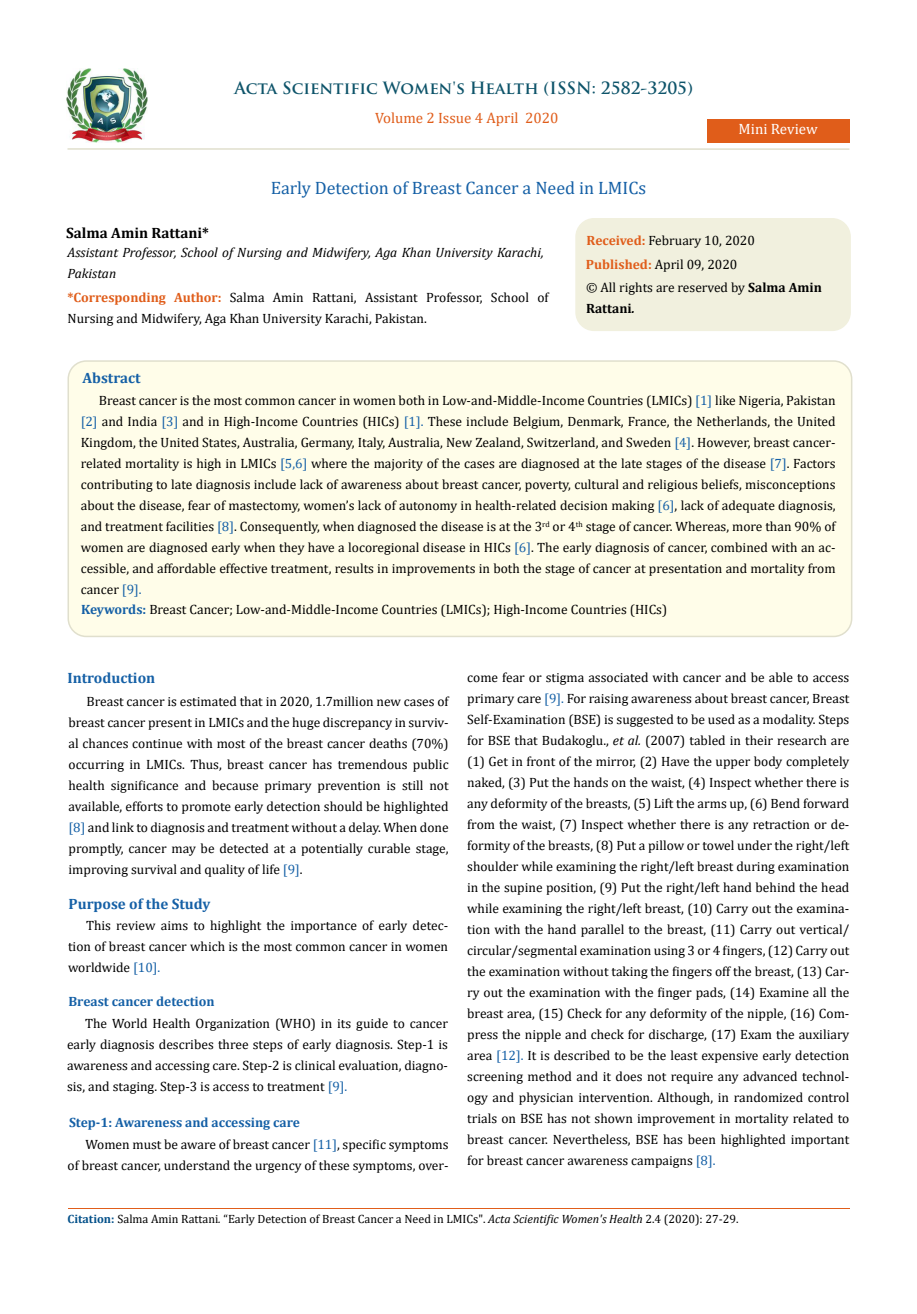
<style>
.page{position:relative;width:917px;height:1314px;background:#fff}
.page>*{position:absolute;margin:0;border:0;box-sizing:border-box;transform-origin:0 0}
.t1{font:18px "Cambria";color:#1560a6}
.t2{font:700 16.5px "Trajan Pro";color:#0e546a}
.t3{font:700 15px "Cambria";color:#1560a6}
.t4{font:15px "Cambria";color:#e05d1a}
.t5{font:700 15px "Cambria";color:#000}
.t6{font:15px "Cambria";color:#fff}
.t7{font:13.5px/21px "Cambria";color:#000;text-align:justify}
.t8{font:italic 13.5px/21px "Cambria";color:#000}
.t9{font:700 13.5px "Cambria";color:#1560a6}
.t10{font:12px "Cambria";color:#000}
.s1{font-weight:700;color:#e05d1a}
.s2{font-weight:700}
.s3{font-weight:700;font-style:italic}
.s4{color:#1560a6}
.s5{font-weight:700;color:#1560a6}
.s6{font-style:italic}
.s7{font-weight:700;color:#035089}
</style>
<div class="page">
<img style="left:67px;top:68px;width:80px;height:74px">
<div style="left:707px;top:119px;width:142px;height:23px;background:#e05d1a"></div>
<div style="left:68px;top:361px;width:783px;height:275px;background:#fffde9;border-radius:18px"></div>
<div style="left:67px;top:360px;width:785px;height:277px;border:2px solid #e0dfcd;border-radius:18px"></div>
<hr style="left:67px;top:148px;width:782px;height:2px;background:#e0dfcd">
<div style="left:576px;top:219px;width:274px;height:111px;background:#f1f0de;border-radius:18px"></div>
<div style="left:575px;top:218px;width:275px;height:113px;border:2px solid #f1f0de;border-radius:18px"></div>
<p class="t2" style="left:234px;top:77px;width:460px">Acta Scientific Women's Health (ISSN: 2582-3205)</p>
<p class="t4" style="left:375px;top:109px;width:185px">Volume 2 Issue 4 April 2020</p>
<h1 class="t1" style="left:271px;top:177px;width:377px">Early Detection of Breast Cancer a Need in LMICs</h1>
<p class="t6" style="left:738px;top:120px;width:81px">Mini Review</p>
<p class="t5" style="left:66px;top:222px;width:144px">Salma Amin Rattani*</p>
<p class="t8" style="left:67px;top:242px;width:477px">Assistant Professor, School of Nursing and Midwifery, Aga Khan University Karachi,<br>Pakistan</p>
<p class="t7" style="left:67px;top:286px;width:482px"><span class="s1">*Corresponding Author:</span> Salma Amin Rattani, Assistant Professor, School of<br>Nursing and Midwifery, Aga Khan University Karachi, Pakistan.</p>
<p class="t3" style="left:83px;top:367px;width:60px">Abstract</p>
<p class="t7" style="left:585px;top:228px;width:171px;line-height:24.5px"><span class="s1">Received:</span> February 10, 2020<br><span class="s1">Published:</span> April 09, 2020</p>
<p class="t7" style="left:586px;top:277px;width:237px">© All rights are reserved by <span class="s2">Salma Amin<br>Rattani</span><span class="s3">.</span></p>
<p class="t7" style="left:81px;top:390px;width:756px;text-indent:18px">Breast cancer is the most common cancer in women both in Low-and-Middle-Income Countries (LMICs) <span class="s4">[1]</span> like Nigeria, Pakistan <span class="s4">[2]</span> and India <span class="s4">[3]</span> and in High-Income Countries (HICs) <span class="s4">[1].</span> These include Belgium, Denmark, France, the Netherlands, the United Kingdom, the United States, Australia, Germany, Italy, Australia, New Zealand, Switzerland, and Sweden <span class="s4">[4]</span>. However, breast cancer&shy;related mortality is high in LMICs <span class="s4">[5,6]</span> where the majority of the cases are diagnosed at the late stages of the disease <span class="s4">[7]</span>. Factors contributing to late diagnosis include lack of awareness about breast cancer, poverty, cultural and religious beliefs, misconceptions about the disease, fear of mastectomy, women’s lack of autonomy in health-related decision making <span class="s4">[6]</span>, lack of adequate diagnosis, and treatment facilities <span class="s4">[8]</span>. Consequently, when diagnosed the disease is at the 3<sup>rd</sup> or 4<sup>th</sup> stage of cancer. Whereas, more than 90% of women are diagnosed early when they have a locoregional disease in HICs <span class="s4">[6]</span>. The early diagnosis of cancer, combined with an ac&shy;cessible, and affordable effective treatment, results in improvements in both the stage of cancer at presentation and mortality from cancer <span class="s4">[9].</span></p>
<p class="t7" style="left:81px;top:599px;width:587px"><span class="s5">Keywords:</span> Breast Cancer; Low-and-Middle-Income Countries (LMICs); High-Income Countries (HICs)</p>
<p class="t3" style="left:67px;top:667px;width:89px">Introduction</p>
<p class="t7" style="left:68px;top:691px;width:381px;text-indent:18px">Breast cancer is estimated that in 2020, 1.7million new cases of breast cancer present in LMICs and the huge discrepancy in surviv&shy;al chances continue with most of the breast cancer deaths (70%) occurring in LMICs. Thus, breast cancer has tremendous public health significance and because primary prevention is still not available, efforts to promote early detection should be highlighted <span class="s4">[8]</span> and link to diagnosis and treatment without a delay. When done promptly, cancer may be detected at a potentially curable stage, improving survival and quality of life <span class="s4">[9]</span>.</p>
<p class="t3" style="left:68px;top:893px;width:143px">Purpose of the Study</p>
<p class="t7" style="left:68px;top:915px;width:381px;text-indent:18px">This review aims to highlight the importance of early detec&shy;tion of breast cancer which is the most common cancer in women worldwide <span class="s4">[10].</span></p>
<p class="t9" style="left:68px;top:992px;width:148px">Breast cancer detection</p>
<p class="t7" style="left:67px;top:1013px;width:382px;text-indent:18px">The World Health Organization (WHO) in its guide to cancer early diagnosis describes three steps of early diagnosis. Step-1 is awareness and accessing care. Step-2 is clinical evaluation, diagno&shy;sis, and staging. Step-3 is access to treatment <span class="s4">[9].</span></p>
<p class="t9" style="left:69px;top:1112px;width:232px">Step-1: Awareness and accessing care</p>
<p class="t7" style="left:68px;top:1133px;width:382px;text-align:right">Women must be aware of breast cancer <span class="s4">[11]</span>, specific symptoms<br>of breast cancer, understand the urgency of these symptoms, over-</p>
<p class="t7" style="left:467px;top:667px;width:384px">come fear or stigma associated with cancer and be able to access primary care <span class="s4">[9].</span> For raising awareness about breast cancer, Breast Self-Examination (BSE) is suggested to be used as a modality. Steps for BSE that Budakoglu., <span class="s6">et al.</span> (2007) tabled in their research are (1) Get in front of the mirror, (2) Have the upper body completely naked, (3) Put the hands on the waist, (4) Inspect whether there is any deformity of the breasts, (5) Lift the arms up, (6) Bend forward from the waist, (7) Inspect whether there is any retraction or de&shy;formity of the breasts, (8) Put a pillow or towel under the right/left shoulder while examining the right/left breast during examination in the supine position, (9) Put the right/left hand behind the head while examining the right/left breast, (10) Carry out the examina&shy;tion with the hand parallel to the breast, (11) Carry out vertical/ circular/segmental examination using 3 or 4 fingers, (12) Carry out the examination without taking the fingers off the breast, (13) Car&shy;ry out the examination with the finger pads, (14) Examine all the breast area, (15) Check for any deformity of the nipple, (16) Com&shy;press the nipple and check for discharge, (17) Exam the auxiliary area <span class="s4">[12].</span> It is described to be the least expensive early detection screening method and it does not require any advanced technol&shy;ogy and physician intervention. Although, in randomized control trials on BSE has not shown improvement in mortality related to breast cancer. Nevertheless, BSE has been highlighted important for breast cancer awareness campaigns <span class="s4">[8].</span></p>
<p class="t10" style="left:68px;top:1212px;width:672px"><span class="s7">Citation:</span> Salma Amin Rattani<span class="s6">.</span> “Early Detection of Breast Cancer a Need in LMICs". <span class="s6">Acta Scientific Women's Health</span> 2.4 (2020): 27-29.</p>
</div>
